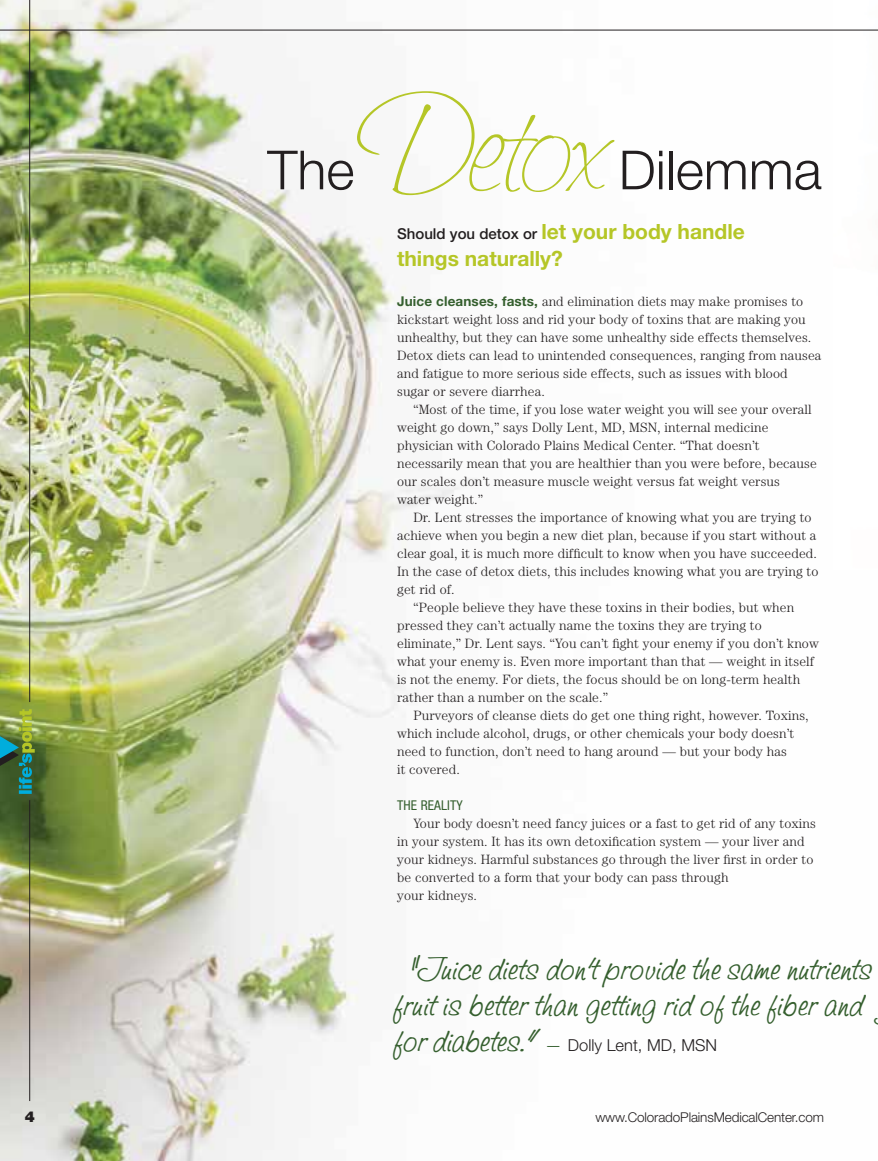
<style>
.page{position:relative;width:878px;height:1161px;background:#fff}
.page>*{position:absolute;margin:0;border:0;box-sizing:border-box;transform-origin:0 0}
.t1{font:300 54px "Helvetica Neue LT Std";color:#231f20}
.t2{font:700 27px/36px "Saginaw";letter-spacing:.065em;color:#355f2e}
.t3{font:700 21px/27px "Helvetica Neue LT Std";color:#b5c627}
.t4{font:300 16.5px "Helvetica Neue LT Std";color:#231f20}
.t5{font:900 15px "Helvetica Neue LT Std";color:#231f20}
.t6{font:300 13.5px/18px "Century";letter-spacing:.01em;color:#231f20}
.t7{font:300 13.5px "Helvetica Neue LT Std";letter-spacing:-.01em;color:#231f20}
.t8{font:condensed 13.5px "Helvetica Neue LT Std";letter-spacing:.01em;color:#355f2e}
.s1{font-family:"Saginaw";font-size:108px;color:#b5c627}
.s2{font-weight:500;font-size:15px;color:#231f20}
.s3{font-family:"Helvetica Neue LT Std";font-weight:700;color:#355f2e}
.s4{font-family:"Saginaw";font-weight:700;font-size:27px;color:#355f2e}
.s5{color:#355f2e}
</style>
<div class="page">
<img style="left:0;top:0;width:833px;height:1161px">
<hr style="left:29px;top:0;width:1px;height:702px;background:#231f20">
<hr style="left:29px;top:800px;width:1px;height:301px;background:#231f20">
<hr style="left:0;top:30px;width:878px;height:1px;background:#231f20">
<svg style="left:0;top:709px;width:35px;height:85px;background:#558552"></svg>
<h1 class="t1" style="left:267px;top:137px;width:556px">The<span class="s1">Detox</span> Dilemma</h1>
<h3 class="t3" style="left:397px;top:217px;width:349px"><span class="s2">Should you detox or</span> let your body handle things naturally?</h3>
<p class="t6" style="left:397px;top:292px;width:426px"><span class="s3">Juice cleanses, fasts,</span> and elimination diets may make promises to kickstart weight loss and rid your body of toxins that are making you unhealthy, but they can have some unhealthy side effects themselves.<br>Detox diets can lead to unintended consequences, ranging from nausea and fatigue to more serious side effects, such as issues with blood sugar or severe diarrhea.</p>
<p class="t6" style="left:397px;top:400px;width:421px;text-indent:16px">“Most of the time, if you lose water weight you will see your overall weight go down,” says Dolly Lent, MD, MSN, internal medicine physician with Colorado Plains Medical Center. “That doesn’t necessarily mean that you are healthier than you were before, because our scales don’t measure muscle weight versus fat weight versus water weight.”</p>
<p class="t6" style="left:413px;top:508px;width:400px">Dr. Lent stresses the importance of knowing what you are trying to</p>
<p class="t6" style="left:397px;top:526px;width:421px">achieve when you begin a new diet plan, because if you start without a</p>
<p class="t6" style="left:397px;top:544px;width:421px">clear goal, it is much more difficult to know when you have succeeded.</p>
<p class="t6" style="left:397px;top:562px;width:423px">In the case of detox diets, this includes knowing what you are trying to</p>
<p class="t6" style="left:397px;top:580px;width:59px">get rid of.</p>
<p class="t6" style="left:413px;top:598px;width:382px">“People believe they have these toxins in their bodies, but when</p>
<p class="t6" style="left:397px;top:616px;width:366px">pressed they can’t actually name the toxins they are trying to</p>
<p class="t6" style="left:397px;top:634px;width:423px">eliminate,” Dr. Lent says. “You can’t fight your enemy if you don’t know</p>
<p class="t6" style="left:397px;top:652px;width:418px">what your enemy is. Even more important than that — weight in itself</p>
<p class="t6" style="left:397px;top:670px;width:404px">is not the enemy. For diets, the focus should be on long-term health</p>
<p class="t6" style="left:397px;top:688px;width:212px">rather than a number on the scale.”</p>
<p class="t6" style="left:413px;top:706px;width:397px">Purveyors of cleanse diets do get one thing right, however. Toxins,</p>
<p class="t6" style="left:397px;top:724px;width:398px">which include alcohol, drugs, or other chemicals your body doesn’t</p>
<p class="t6" style="left:397px;top:742px;width:391px">need to function, don’t need to hang around — but your body has</p>
<p class="t6" style="left:397px;top:760px;width:64px">it covered.</p>
<p class="t8" style="left:397px;top:797px;width:67px">THE REALITY</p>
<p class="t6" style="left:397px;top:814px;width:420px;text-indent:16px">Your body doesn’t need fancy juices or a fast to get rid of any toxins in your system. It has its own detoxification system — your liver and your kidneys. Harmful substances go through the liver first in order to be converted to a form that your body can pass through<br>your kidneys.</p>
<h2 class="t2" style="left:394px;top:950px;width:478px;text-indent:16px">“Juice diets don’t provide the same nutrients fruit is better than getting rid of the fiber and</h2>
<p class="t4" style="left:394px;top:1035px;width:324px"><span class="s4">for diabetes.”</span> <span class="s5">—</span> Dolly Lent, MD, MSN</p>
<p class="t5" style="left:25px;top:1108px;width:12px">4</p>
<p class="t7" style="left:595px;top:1109px;width:230px">www.ColoradoPlainsMedicalCenter.com</p>
</div>
